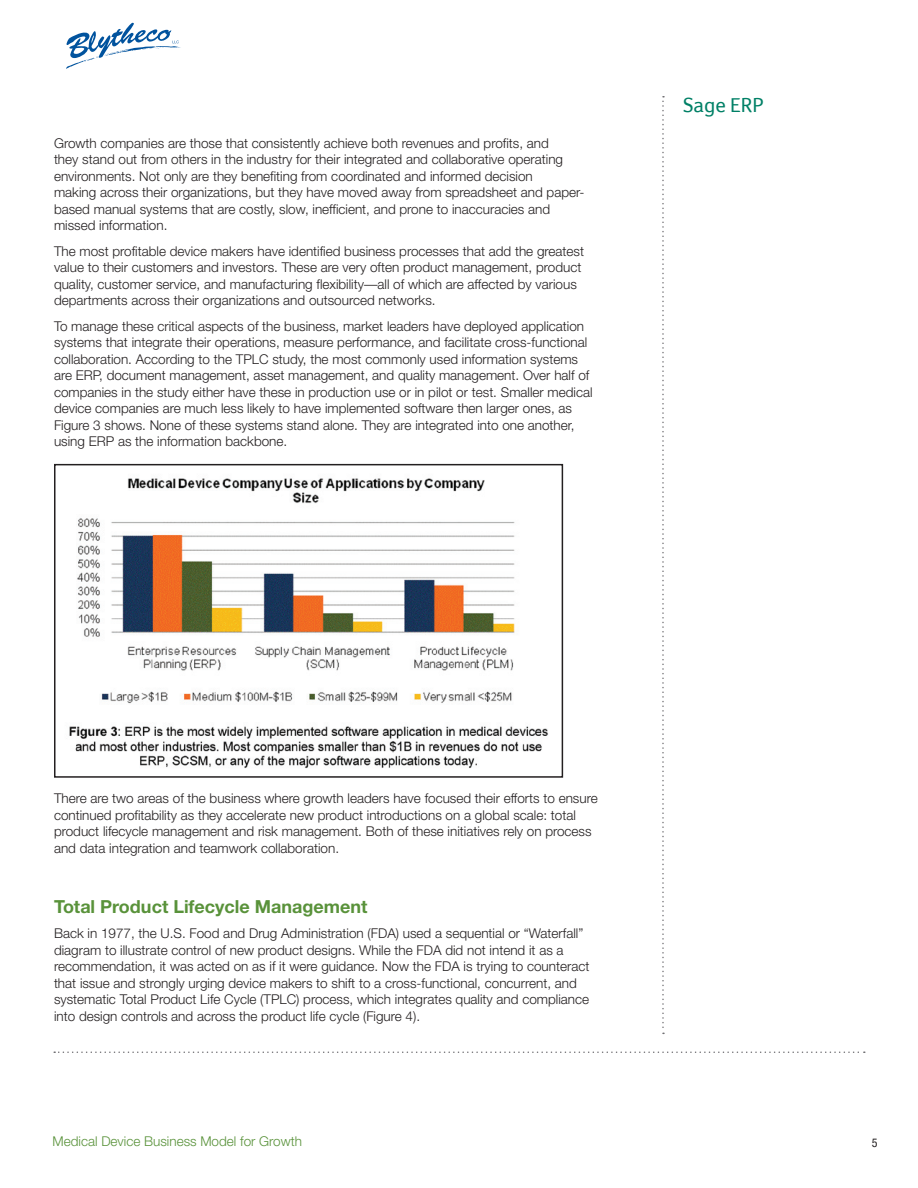
<style>
.page{position:relative;width:918px;height:1188px;background:#fff}
.page>*{position:absolute;margin:0;border:0;box-sizing:border-box;transform-origin:0 0}
.t1{font:21px "Foco";color:#008066}
.t2{font:700 18px "Helvetica Neue";color:#59923a}
.Body{font:300 13.5px/16.5px "Helvetica Neue";color:#231f20}
.t3{font:300 13.5px "Helvetica Neue";color:#59923a}
.t4{font:condensed 12px "Helvetica Neue";color:#231f20}
</style>
<div class="page">
<svg style="left:54px;top:1052px;width:811px;height:1px"></svg>
<svg style="left:662px;top:96px;width:2px;height:938px"></svg>
<img style="left:69px;top:478px;width:479px;height:291px">
<div style="left:54px;top:464px;width:509px;height:314px;border:2px solid #231f20"></div>
<svg style="left:66px;top:23px;width:115px;height:46px"></svg>
<p class="Body" style="left:54px;top:134px;width:532px">Growth companies are those that consistently achieve both revenues and profits, and<br>they stand out from others in the industry for their integrated and collaborative operating environments. Not only are they benefiting from coordinated and informed decision<br>making across their organizations, but they have moved away from spreadsheet and paper&shy;based manual systems that are costly, slow, inefficient, and prone to inaccuracies and missed information.</p>
<p class="Body" style="left:54px;top:242px;width:532px">The most profitable device makers have identified business processes that add the greatest value to their customers and investors. These are very often product management, product quality, customer service, and manufacturing flexibility—all of which are affected by various departments across their organizations and outsourced networks.</p>
<p class="Body" style="left:54px;top:317px;width:540px">To manage these critical aspects of the business, market leaders have deployed application systems that integrate their operations, measure performance, and facilitate cross-functional collaboration. According to the TPLC study, the most commonly used information systems are ERP, document management, asset management, and quality management. Over half of companies in the study either have these in production use or in pilot or test. Smaller medical device companies are much less likely to have implemented software then larger ones, as Figure 3 shows. None of these systems stand alone. They are integrated into one another, using ERP as the information backbone.</p>
<h1 class="t1" style="left:683px;top:93px;width:82px">Sage ERP</h1>
<p class="Body" style="left:54px;top:790px;width:545px">There are two areas of the business where growth leaders have focused their efforts to ensure continued profitability as they accelerate new product introductions on a global scale: total product lifecycle management and risk management. Both of these initiatives rely on process and data integration and teamwork collaboration.</p>
<h3 class="t2" style="left:54px;top:895px;width:315px">Total Product Lifecycle Management</h3>
<p class="Body" style="left:54px;top:925px;width:537px">Back in 1977, the U.S. Food and Drug Administration (FDA) used a sequential or “Waterfall” diagram to illustrate control of new product designs. While the FDA did not intend it as a recommendation, it was acted on as if it were guidance. Now the FDA is trying to counteract that issue and strongly urging device makers to shift to a cross-functional, concurrent, and systematic Total Product Life Cycle (TPLC) process, which integrates quality and compliance into design controls and across the product life cycle (Figure 4).</p>
<p class="t3" style="left:53px;top:1133px;width:251px">Medical Device Business Model for Growth</p>
<p class="t4" style="left:872px;top:1136px;width:7px">5</p>
</div>
